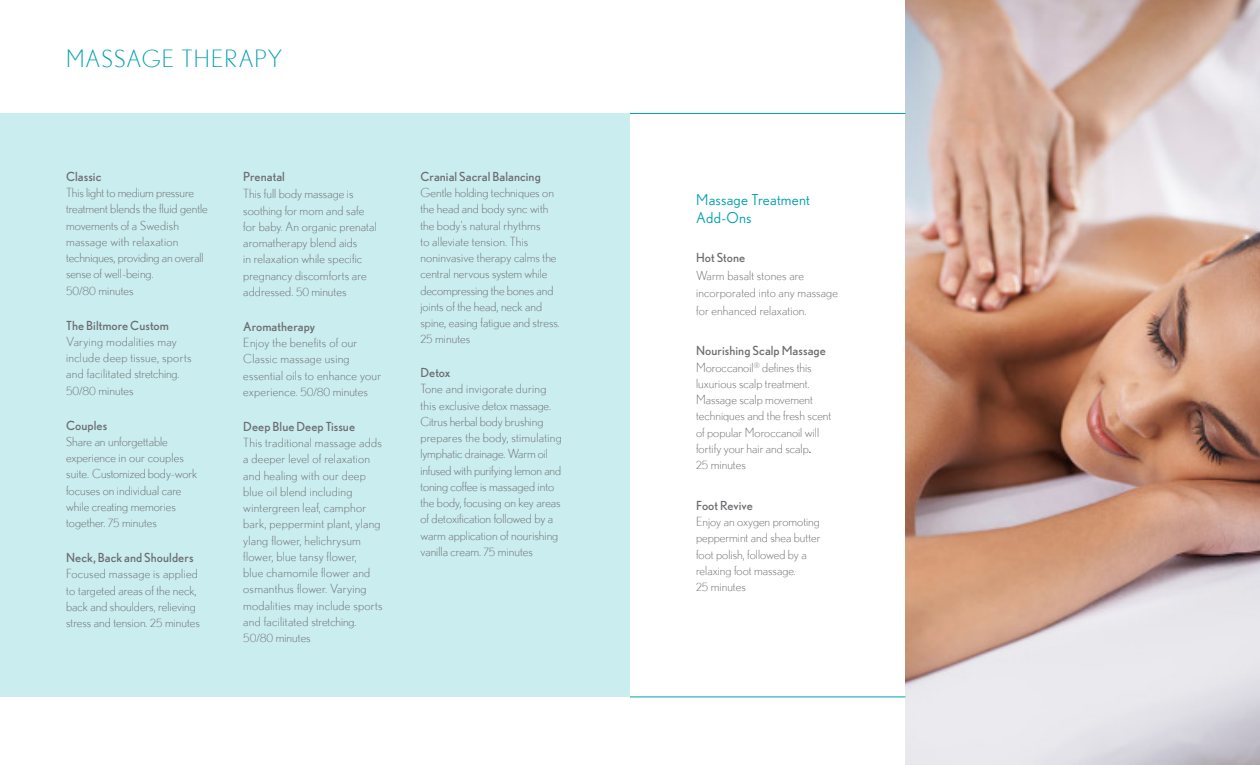
<style>
.page{position:relative;width:1260px;height:765px;background:#fff}
.page>*{position:absolute;margin:0;border:0;box-sizing:border-box;transform-origin:0 0}
.Headers{font:300 23.75px "Nobel";letter-spacing:.04em;color:#00a0af}
.Subheaders{font:15px/17.5px "Nobel";letter-spacing:.015em;color:#00a0af}
.Bodycopy{font:300 12.5px/16.2px "Nobel";color:#6c6d70}
.Bodycopy-2{font:300 12.5px/16.2px "Nobel";letter-spacing:.02em;color:#6c6d70}
.Subheaders-2{font:300 12.5px/16.2px "Nobel";color:#6c6d70}
.Bodycopy-3{font:12.5px "Nobel";letter-spacing:.005em;color:#6c6d70}
.Subheaders-3{font:12.5px "Nobel";letter-spacing:.005em;color:#6c6d70}
.s1{font-size:11.25px}
.s2{font-weight:400}
</style>
<div class="page">
<div style="left:0;top:113px;width:630px;height:584px;background:#caedef"></div>
<img style="left:905px;top:0;width:355px;height:765px">
<hr style="left:630px;top:113px;width:275px;height:1px;background:#00a0af">
<hr style="left:630px;top:697px;width:275px;height:1px;background:#00a0af">
<p class="Headers" style="left:66px;top:45px;width:218px">MASSAGE THERAPY</p>
<p class="Subheaders-3" style="left:66px;top:169px;width:37px">Classic</p>
<p class="Bodycopy" style="left:66px;top:184px;width:143px">This light to medium pressure treatment blends the fluid gentle movements of a Swedish massage with relaxation techniques, providing an overall sense of well-being.<br><span class="s1">50/80</span> minutes</p>
<p class="Bodycopy-3" style="left:66px;top:318px;width:104px">The Biltmore Custom</p>
<p class="Bodycopy-2" style="left:66px;top:333px;width:127px">Varying modalities may include deep tissue, sports and facilitated stretching.<br><span class="s1">50/80</span> minutes</p>
<p class="Bodycopy-3" style="left:66px;top:418px;width:43px">Couples</p>
<p class="Bodycopy" style="left:66px;top:433px;width:133px">Share an unforgettable experience in our couples suite. Customized body-work focuses on individual care while creating memories together. <span class="s1">75</span> minutes</p>
<p class="Bodycopy-3" style="left:66px;top:550px;width:129px">Neck, Back and Shoulders</p>
<p class="Bodycopy" style="left:66px;top:566px;width:135px">Focused massage is applied to targeted areas of the neck, back and shoulders, relieving stress and tension. <span class="s1">25</span> minutes</p>
<p class="Subheaders-3" style="left:243px;top:169px;width:43px">Prenatal</p>
<p class="Bodycopy" style="left:243px;top:186px;width:135px">This full body massage is soothing for mom and safe for baby. An organic prenatal aromatherapy blend aids<br>in relaxation while specific pregnancy discomforts are addressed. <span class="s1">50</span> minutes</p>
<p class="Bodycopy-3" style="left:243px;top:319px;width:73px">Aromatherapy</p>
<p class="Bodycopy-2" style="left:243px;top:334px;width:139px">Enjoy the benefits of our<br>Classic massage using essential oils to enhance your experience. <span class="s1">50/80</span> minutes</p>
<p class="Bodycopy-3" style="left:243px;top:419px;width:113px">Deep Blue Deep Tissue</p>
<p class="Bodycopy-2" style="left:243px;top:434px;width:141px">This traditional massage adds a deeper level of relaxation and healing with our deep blue oil blend including wintergreen leaf, camphor bark, peppermint plant, ylang ylang flower, helichrysum flower, blue tansy flower,<br>blue chamomile flower and osmanthus flower. Varying modalities may include sports and facilitated stretching.<br><span class="s1">50/80</span> minutes</p>
<p class="Bodycopy-3" style="left:420px;top:169px;width:122px">Cranial Sacral Balancing</p>
<p class="Bodycopy" style="left:420px;top:184px;width:141px">Gentle holding techniques on the head and body sync with the body’s natural rhythms<br>to alleviate tension. This noninvasive therapy calms the central nervous system while decompressing the bones and joints of the head, neck and spine, easing fatigue and stress.</p>
<p class="Bodycopy" style="left:420px;top:331px;width:51px"><span class="s1">25</span> minutes</p>
<p class="Bodycopy-3" style="left:420px;top:365px;width:32px">Detox</p>
<p class="Bodycopy" style="left:420px;top:381px;width:143px">Tone and invigorate during this exclusive detox massage.<br>Citrus herbal body brushing prepares the body, stimulating lymphatic drainage. Warm oil infused with purifying lemon and toning coffee is massaged into the body, focusing on key areas of detoxification followed by a warm application of nourishing vanilla cream. <span class="s1">75</span> minutes</p>
<p class="Subheaders" style="left:696px;top:191px;width:115px">Massage Treatment<br>Add-Ons</p>
<p class="Subheaders-3" style="left:696px;top:251px;width:51px">Hot Stone</p>
<p class="Bodycopy" style="left:696px;top:267px;width:143px;line-height:17.5px">Warm basalt stones are incorporated into any massage for enhanced relaxation.</p>
<p class="Subheaders-3" style="left:696px;top:344px;width:131px">Nourishing Scalp Massage</p>
<p class="Subheaders-2" style="left:696px;top:359px;width:137px">Moroccanoil<sup>®</sup> defines this luxurious scalp treatment.<br>Massage scalp movement techniques and the fresh scent of popular Moroccanoil will fortify your hair and scalp<span class="s2">.</span></p>
<p class="Bodycopy" style="left:696px;top:457px;width:51px"><span class="s1">25</span> minutes</p>
<p class="Subheaders-3" style="left:696px;top:498px;width:58px">Foot Revive</p>
<p class="Subheaders-2" style="left:696px;top:513px;width:126px">Enjoy an oxygen promoting peppermint and shea butter foot polish, followed by a relaxing foot massage.<br><span class="s1">25</span> minutes</p>
</div>
